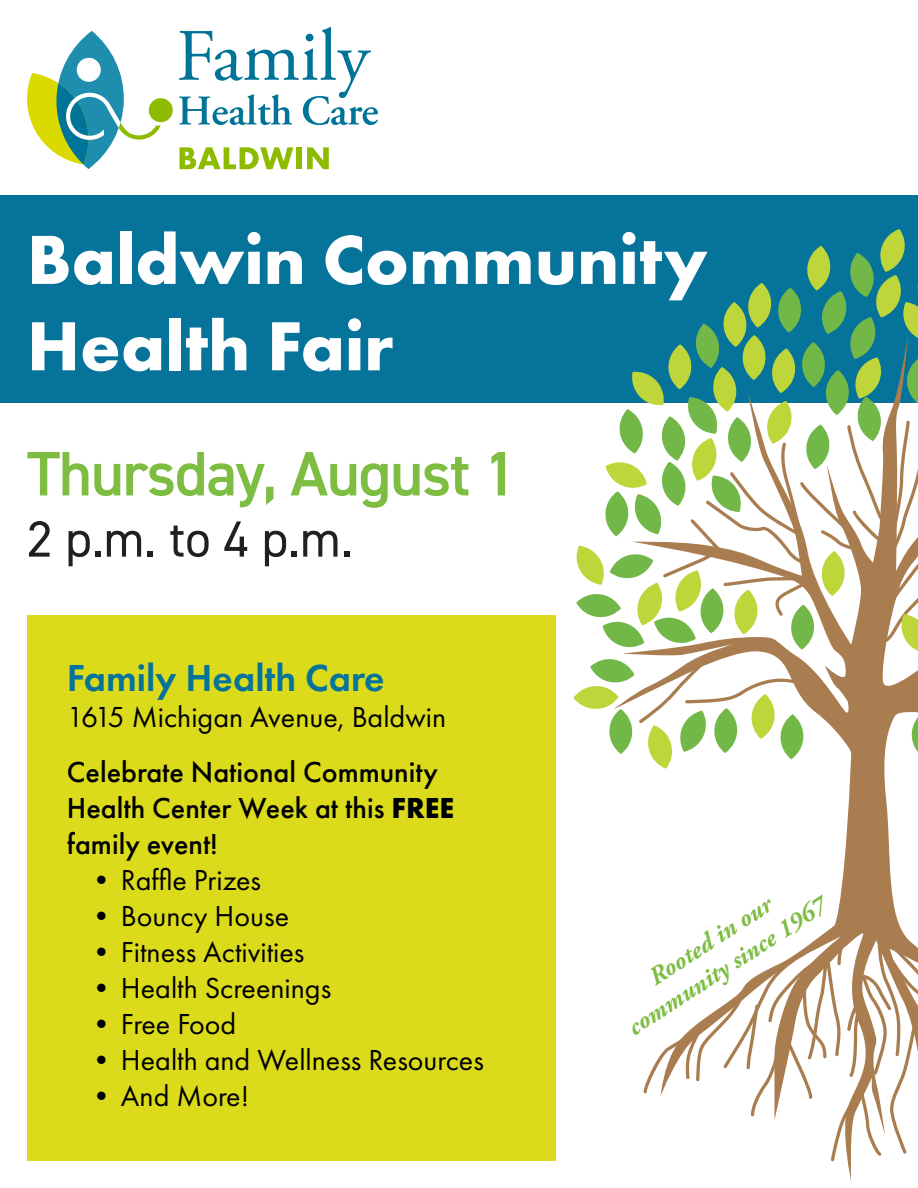
<style>
.page{position:relative;width:918px;height:1188px;background:#fff}
.page>*{position:absolute;margin:0;border:0;box-sizing:border-box;transform-origin:0 0}
.t1{font:700 72px "Futura PT";color:#fff}
.t2{font:600 63px "DIN2014";letter-spacing:-.02em;color:#7cbd42}
.t3{font:51px "DIN2014";color:#231f20}
.t4{font:600 39px "Futura PT";color:#05739a}
.t5{font:30px "Futura PT";color:#000}
.t6{font:500 30px/36px "Futura PT";color:#000}
.t7{font:italic 700 25.5px "Adobe Garamond Pro";color:#7cbd42}
.s1{font-weight:700}
</style>
<div class="page">
<div style="left:0;top:195px;width:918px;height:208px;background:#05739a"></div>
<svg style="left:643px;top:769px;width:261px;height:412px"></svg>
<svg style="left:644px;top:933px;width:274px;height:228px"></svg>
<svg style="left:573px;top:686px;width:46px;height:23px"></svg>
<svg style="left:576px;top:229px;width:342px;height:540px"></svg>
<div style="left:27px;top:616px;width:528px;height:545px;background:#dbdb1c"></div>
<svg style="left:27px;top:27px;width:351px;height:142px"></svg>
<p class="t1" style="left:27px;top:213px;width:682px">Baldwin Community</p>
<p class="t1" style="left:27px;top:300px;width:368px">Health Fair</p>
<p class="t2" style="left:27px;top:432px;width:491px">Thursday, August 1</p>
<p class="t3" style="left:27px;top:507px;width:327px">2 p.m. to 4 p.m.</p>
<p class="t4" style="left:67px;top:653px;width:319px">Family Health Care</p>
<p class="t5" style="left:67px;top:699px;width:381px">1615 Michigan Avenue, Baldwin</p>
<p class="t6" style="left:67px;top:754px;width:389px">Celebrate National Community<br>Health Center Week at this <span class="s1">FREE </span>family event!</p>
<p class="t5" style="left:86px;top:862px;width:176px">•Raffle Prizes</p>
<p class="t5" style="left:86px;top:898px;width:204px">•Bouncy House</p>
<p class="t5" style="left:86px;top:934px;width:219px">•Fitness Activities</p>
<p class="t5" style="left:86px;top:970px;width:246px">•Health Screenings</p>
<p class="t5" style="left:86px;top:1006px;width:151px">•Free Food</p>
<p class="t5" style="left:86px;top:1042px;width:399px">•Health and Wellness Resources</p>
<p class="t5" style="left:86px;top:1078px;width:164px">•And More!</p>
<p class="t7" style="left:622px;top:1017px;width:232px;rotate:-33deg">community since 1967</p>
<p class="t7" style="left:643px;top:967px;width:143px;rotate:-33deg">Rooted in our</p>
</div>
